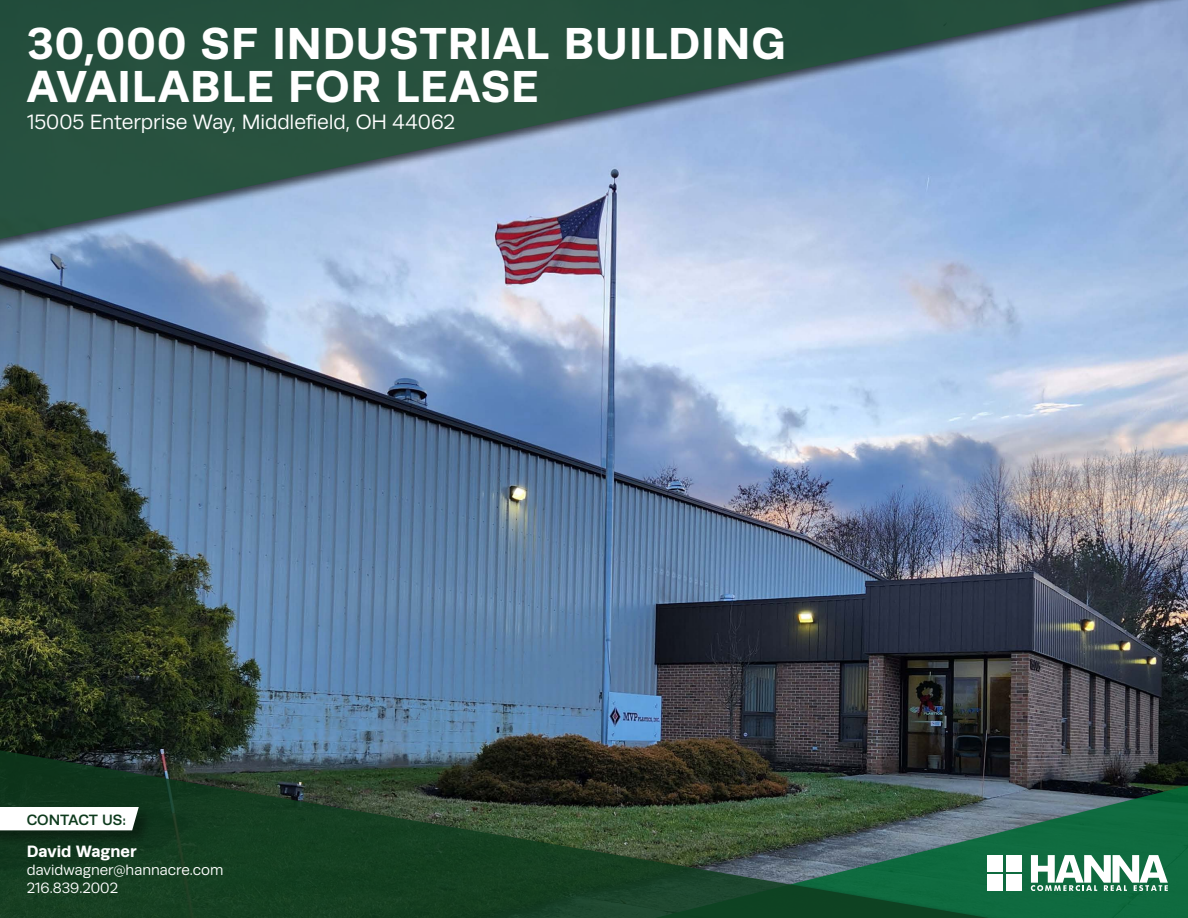
<style>
.page{position:relative;width:1188px;height:918px;background:#fff}
.page>*{position:absolute;margin:0;border:0;box-sizing:border-box;transform-origin:0 0}
.t1{font:700 45px/43.5px "Runda";letter-spacing:.025em;color:#fff}
.t2{font:20.85px "Runda";letter-spacing:-.005em;color:#fff}
.t3{font:700 16.5px "Runda";color:#fff}
.t4{font:15px/18px "Runda";color:#fff}
.t5{font:500 15px "Runda";color:#0e3b1d}
</style>
<div class="page">
<img style="left:0;top:276px;width:1188px;height:504px">
<div style="left:0;top:0;width:1188px;height:276px;background:#000;opacity:.81"></div>
<svg style="left:0;top:0;width:1188px;height:264px;background:#698895"></svg>
<svg style="left:1100px;top:783px;width:88px;height:135px;background:#11623c"></svg>
<div style="left:0;top:726px;width:1100px;height:192px;background:#000;opacity:.81"></div>
<svg style="left:0;top:729px;width:1089px;height:189px;background:#284635"></svg>
<svg style="left:1031px;top:855px;width:137px;height:36px"></svg>
<div style="left:987px;top:855px;width:16px;height:16px;background:#fff"></div>
<div style="left:1006px;top:855px;width:16px;height:16px;background:#fff"></div>
<div style="left:987px;top:875px;width:16px;height:16px;background:#fff"></div>
<div style="left:1006px;top:875px;width:16px;height:16px;background:#fff"></div>
<div style="left:0;top:807px;width:154px;height:40px;background:#0e2e19"></div>
<div style="left:0;top:807px;width:139px;height:23px;background:#fff"></div>
<p class="t1" style="left:27px;top:21px;width:760px">30,000 SF INDUSTRIAL BUILDING<br>AVAILABLE FOR LEASE</p>
<p class="t2" style="left:27px;top:110px;width:430px">15005 Enterprise Way, Middlefield, OH 44062</p>
<p class="t5" style="left:27px;top:811px;width:101px">CONTACT US:</p>
<p class="t3" style="left:27px;top:842px;width:111px">David Wagner</p>
<p class="t4" style="left:27px;top:861px;width:198px">davidwagner@hannacre.com<br>216.839.2002</p>
</div>
